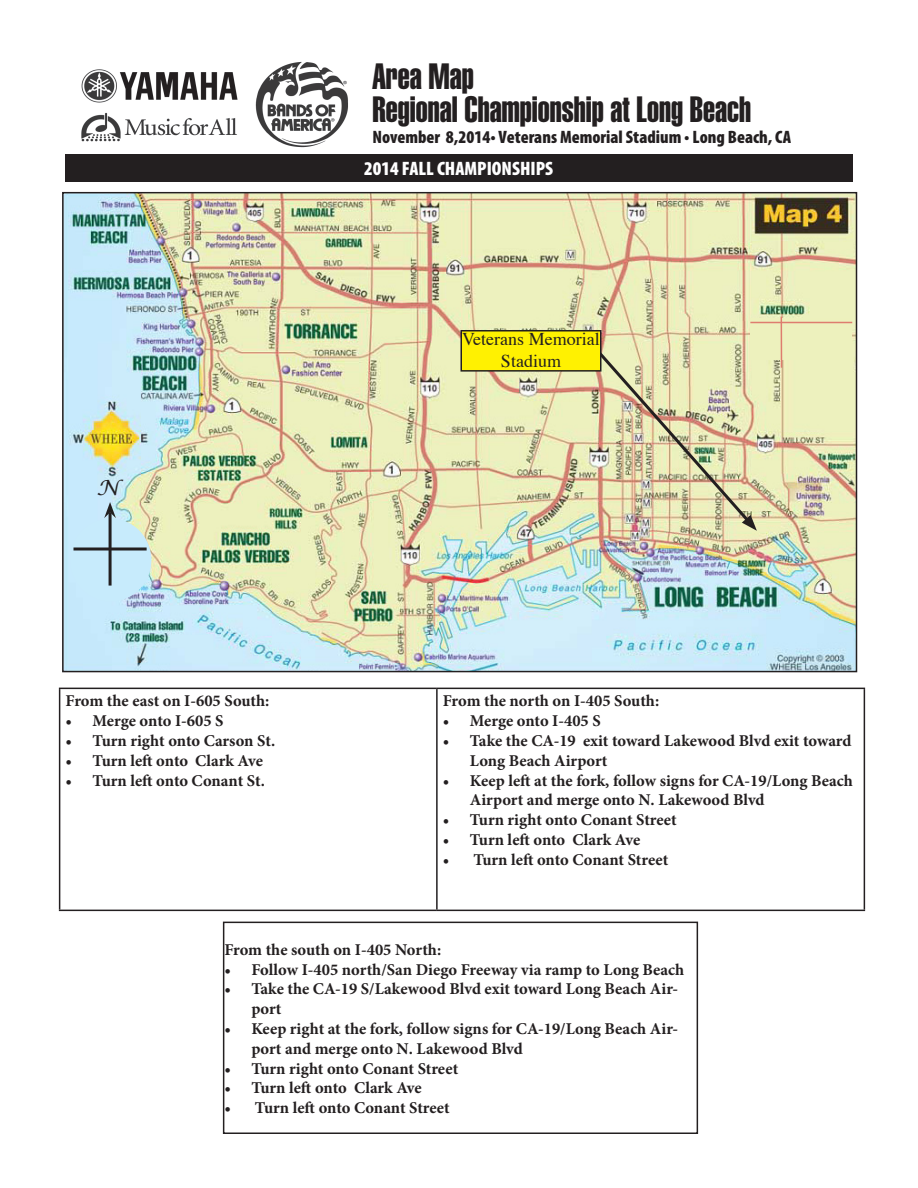
<style>
.page{position:relative;width:918px;height:1188px;background:#fff}
.page>*{position:absolute;margin:0;border:0;box-sizing:border-box;transform-origin:0 0}
.t1{font:36px "Helvetica LT Std Extra Comp";color:#231f20}
.t2{font:italic 21px "Lucida Calligraphy";color:#231f20}
.t3{font:900 condensed 19.5px "Myriad Pro";color:#fff}
.t4{font:900 condensed 18px "Myriad Pro";color:#231f20}
.t5{font:18px/21.6px "Times";color:#231f20;text-align:center}
.t6{font:700 16.5px/19.8px "Minion Pro";color:#231f20}
</style>
<div class="page">
<img style="left:65px;top:195px;width:789px;height:474px">
<img style="left:588px;top:341px;width:169px;height:190px">
<div style="left:461px;top:331px;width:140px;height:40px;background:#fff101"></div>
<div style="left:460px;top:330px;width:142px;height:42px;border:2px solid #231f20"></div>
<div style="left:750px;top:318px;width:102px;height:42px;background:#edf1bd"></div>
<hr style="left:781px;top:317px;width:1px;height:51px;background:#de7d6f">
<div style="left:70px;top:519px;width:81px;height:83px;background:#c7ebfc;border-radius:50%"></div>
<hr style="left:750px;top:322px;width:102px;height:1px;background:#de7d6f">
<hr style="left:74px;top:548px;width:73px;height:2px;background:#231f20">
<hr style="left:109px;top:512px;width:3px;height:74px;background:#231f20">
<svg style="left:104px;top:502px;width:12px;height:16px"></svg>
<div style="left:65px;top:154px;width:787px;height:28px;background:#231f20"></div>
<hr style="left:59px;top:688px;width:378px;height:1px;background:#231f20">
<hr style="left:59px;top:689px;width:1px;height:221px;background:#231f20">
<hr style="left:437px;top:688px;width:428px;height:1px;background:#231f20">
<hr style="left:436px;top:689px;width:2px;height:221px;background:#231f20">
<hr style="left:864px;top:689px;width:1px;height:221px;background:#231f20">
<hr style="left:59px;top:910px;width:378px;height:1px;background:#231f20">
<hr style="left:437px;top:910px;width:428px;height:1px;background:#231f20">
<div style="left:223px;top:922px;width:475px;height:212px;border:2px solid #231f20"></div>
<img style="left:81px;top:61px;width:267px;height:87px">
<p class="t1" style="left:373px;top:54px;width:103px">Area Map</p>
<p class="t1" style="left:373px;top:87px;width:380px">Regional Championship at Long Beach</p>
<p class="t4" style="left:373px;top:126px;width:420px">November 8,2014• Veterans Memorial Stadium • Long Beach, CA</p>
<p class="t3" style="left:364px;top:156px;width:190px">2014 FALL CHAMPIONSHIPS</p>
<p class="t2" style="left:97px;top:475px;width:23px">N</p>
<p class="t6" style="left:66px;top:691px;width:205px">From the east on I-605 South:</p>
<p class="t6" style="left:66px;top:711px;width:159px">• Merge onto I-605 S</p>
<p class="t6" style="left:66px;top:731px;width:211px">• Turn right onto Carson St.</p>
<p class="t6" style="left:66px;top:750px;width:199px">• Turn left onto Clark Ave</p>
<p class="t6" style="left:66px;top:770px;width:201px">• Turn left onto Conant St.</p>
<p class="t5" style="left:462px;top:329px;width:139px">Veterans Memorial<br>Stadium</p>
<p class="t6" style="left:443px;top:691px;width:218px">From the north on I-405 South:</p>
<p class="t6" style="left:443px;top:711px;width:159px">• Merge onto I-405 S</p>
<p class="t6" style="left:470px;top:731px;width:383px;text-indent:-27px">• Take the CA-19 exit toward Lakewood Blvd exit toward<br>Long Beach Airport</p>
<p class="t6" style="left:470px;top:770px;width:384px;text-indent:-27px">• Keep left at the fork, follow signs for CA-19/Long Beach<br>Airport and merge onto N. Lakewood Blvd</p>
<p class="t6" style="left:443px;top:810px;width:235px">• Turn right onto Conant Street</p>
<p class="t6" style="left:443px;top:830px;width:199px">• Turn left onto Clark Ave</p>
<p class="t6" style="left:443px;top:849px;width:227px">• Turn left onto Conant Street</p>
<p class="t6" style="left:224px;top:940px;width:218px">From the south on I-405 North:</p>
<p class="t6" style="left:224px;top:959px;width:461px">• Follow I-405 north/San Diego Freeway via ramp to Long Beach</p>
<p class="t6" style="left:251px;top:979px;width:428px;text-indent:-27px">• Take the CA-19 S/Lakewood Blvd exit toward Long Beach Air&shy;port</p>
<p class="t6" style="left:251px;top:1019px;width:428px;text-indent:-27px">• Keep right at the fork, follow signs for CA-19/Long Beach Air&shy;port and merge onto N. Lakewood Blvd</p>
<p class="t6" style="left:224px;top:1058px;width:235px">• Turn right onto Conant Street</p>
<p class="t6" style="left:224px;top:1078px;width:199px">• Turn left onto Clark Ave</p>
<p class="t6" style="left:224px;top:1098px;width:227px">• Turn left onto Conant Street</p>
</div>
